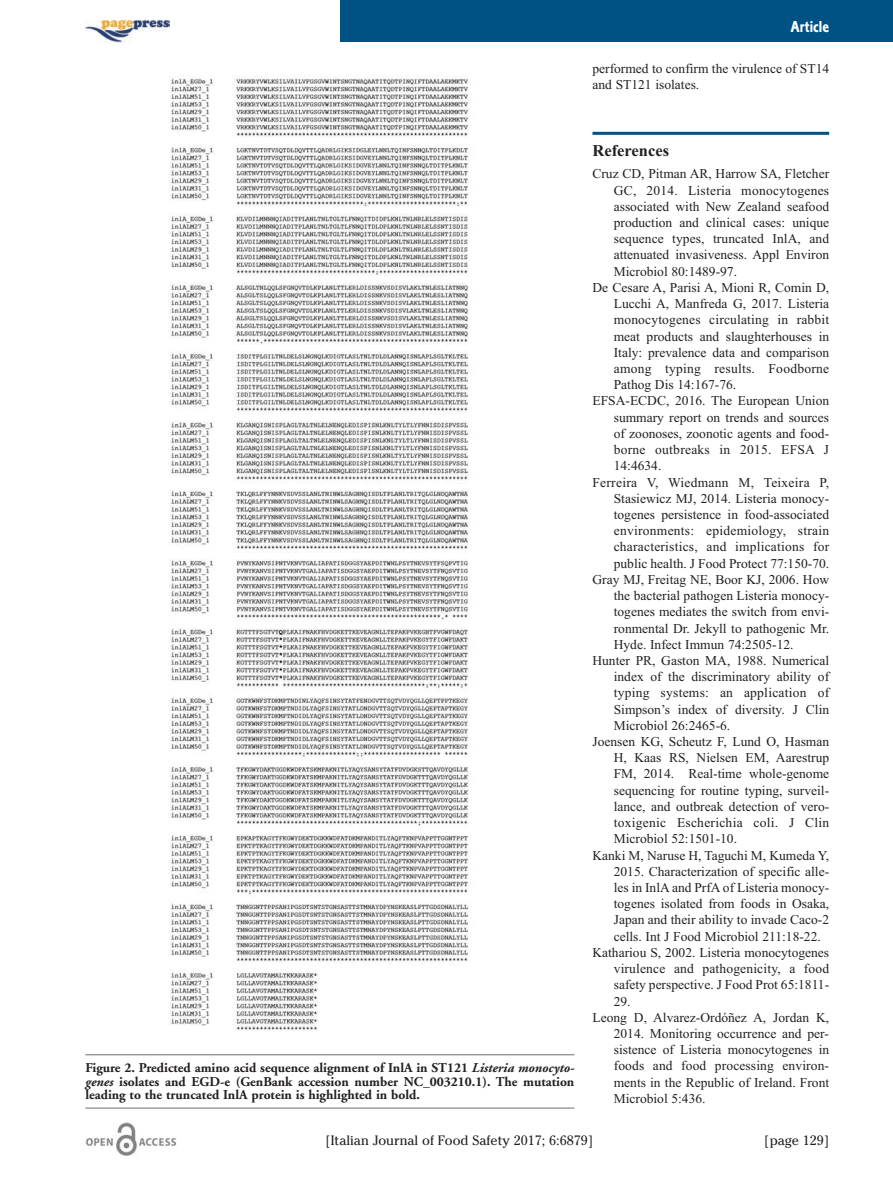
<style>
.page{position:relative;width:893px;height:1191px;background:#fff}
.page>*{position:absolute;margin:0;border:0;box-sizing:border-box;transform-origin:0 0}
.t1{font:700 16.5px "Times New Roman";color:#231f20}
.t2{font:16.5px "Corinthian Bold Condensed Plain";color:#fff}
.t3{font:13.5px/16.2px "Times New Roman";color:#231f20}
.t4{font:13.5px "Times New Roman";letter-spacing:.02em;color:#231f20}
.t5{font:700 13.5px/13.5px "Adobe Garamond";color:#231f20;text-align:justify}
.t6{font:13.5px "Cheltenham";color:#231f20}
.s1{font-style:italic}
</style>
<div class="page">
<hr style="left:592px;top:132px;width:237px;height:3px;background:#005285">
<div style="left:340px;top:0;width:553px;height:42px;background:#005285"></div>
<img style="left:86px;top:1123px;width:91px;height:33px">
<img style="left:85px;top:19px;width:85px;height:24px">
<hr style="left:85px;top:1054px;width:489px;height:1px;background:#6c6d70">
<hr style="left:85px;top:1107px;width:489px;height:1px;background:#6c6d70">
<img style="left:169px;top:76px;width:300px;height:955px">
<p class="t2" style="left:790px;top:21px;width:40px">Article</p>
<p class="t3" style="left:592px;top:60px;width:238px">performed to confirm the virulence of ST14 and ST121 isolates.</p>
<p class="t5" style="left:85px;top:1062px;width:490px">Figure 2. Predicted amino acid sequence alignment of InlA in ST121 <span class="s1">Listeria monocyto&shy;genes</span> isolates and EGD-e (GenBank accession number NC_003210.1). The mutation leading to the truncated InlA protein is highlighted in bold.</p>
<p class="t1" style="left:592px;top:141px;width:78px">References</p>
<p class="t3" style="left:592px;top:166px;width:238px">Cruz CD, Pitman AR, Harrow SA, Fletcher</p>
<p class="t4" style="left:614px;top:182px;width:217px">GC, 2014. Listeria monocytogenes</p>
<p class="t3" style="left:614px;top:198px;width:217px">associated with New Zealand seafood</p>
<p class="t3" style="left:614px;top:214px;width:217px">production and clinical cases: unique</p>
<p class="t3" style="left:614px;top:230px;width:217px">sequence types, truncated InlA, and</p>
<p class="t3" style="left:614px;top:247px;width:217px">attenuated invasiveness. Appl Environ</p>
<p class="t3" style="left:614px;top:263px;width:125px">Microbiol 80:1489-97.</p>
<p class="t3" style="left:592px;top:279px;width:238px">De Cesare A, Parisi A, Mioni R, Comin D,</p>
<p class="t3" style="left:614px;top:295px;width:217px">Lucchi A, Manfreda G, 2017. Listeria</p>
<p class="t3" style="left:614px;top:311px;width:217px">monocytogenes circulating in rabbit</p>
<p class="t3" style="left:614px;top:328px;width:217px">meat products and slaughterhouses in</p>
<p class="t3" style="left:614px;top:344px;width:217px">Italy: prevalence data and comparison</p>
<p class="t4" style="left:614px;top:360px;width:217px">among typing results. Foodborne</p>
<p class="t3" style="left:614px;top:376px;width:124px">Pathog Dis 14:167-76.</p>
<p class="t3" style="left:592px;top:393px;width:238px">EFSA-ECDC, 2016. The European Union</p>
<p class="t3" style="left:614px;top:409px;width:217px">summary report on trends and sources</p>
<p class="t3" style="left:614px;top:425px;width:217px">of zoonoses, zoonotic agents and food-</p>
<p class="t4" style="left:614px;top:441px;width:217px">borne outbreaks in 2015. EFSA J</p>
<p class="t3" style="left:614px;top:457px;width:49px">14:4634.</p>
<p class="t4" style="left:592px;top:474px;width:238px">Ferreira V, Wiedmann M, Teixeira P,</p>
<p class="t3" style="left:614px;top:490px;width:217px">Stasiewicz MJ, 2014. Listeria monocy-</p>
<p class="t3" style="left:614px;top:506px;width:217px">togenes persistence in food-associated</p>
<p class="t4" style="left:614px;top:522px;width:217px">environments: epidemiology, strain</p>
<p class="t3" style="left:614px;top:538px;width:217px">characteristics, and implications for</p>
<p class="t3" style="left:614px;top:555px;width:217px">public health. J Food Protect 77:150-70.</p>
<p class="t3" style="left:592px;top:571px;width:238px">Gray MJ, Freitag NE, Boor KJ, 2006. How</p>
<p class="t3" style="left:614px;top:587px;width:217px">the bacterial pathogen Listeria monocy-</p>
<p class="t3" style="left:614px;top:603px;width:217px">togenes mediates the switch from envi-</p>
<p class="t3" style="left:614px;top:620px;width:217px">ronmental Dr. Jekyll to pathogenic Mr.</p>
<p class="t3" style="left:614px;top:636px;width:181px">Hyde. Infect Immun 74:2505-12.</p>
<p class="t3" style="left:592px;top:652px;width:238px">Hunter PR, Gaston MA, 1988. Numerical</p>
<p class="t3" style="left:614px;top:668px;width:217px">index of the discriminatory ability of</p>
<p class="t4" style="left:614px;top:685px;width:217px">typing systems: an application of</p>
<p class="t3" style="left:614px;top:701px;width:217px">Simpson’s index of diversity. J Clin</p>
<p class="t3" style="left:614px;top:717px;width:118px">Microbiol 26:2465-6.</p>
<p class="t3" style="left:592px;top:733px;width:238px">Joensen KG, Scheutz F, Lund O, Hasman</p>
<p class="t3" style="left:614px;top:749px;width:217px">H, Kaas RS, Nielsen EM, Aarestrup</p>
<p class="t3" style="left:614px;top:765px;width:217px">FM, 2014. Real-time whole-genome</p>
<p class="t3" style="left:614px;top:782px;width:217px">sequencing for routine typing, surveil-</p>
<p class="t3" style="left:614px;top:798px;width:217px">lance, and outbreak detection of vero-</p>
<p class="t4" style="left:614px;top:814px;width:217px">toxigenic Escherichia coli. J Clin</p>
<p class="t3" style="left:614px;top:830px;width:125px">Microbiol 52:1501-10.</p>
<p class="t3" style="left:592px;top:846px;width:238px">Kanki M, Naruse H, Taguchi M, Kumeda Y,</p>
<p class="t3" style="left:614px;top:863px;width:217px">2015. Characterization of specific alle-</p>
<p class="t3" style="left:614px;top:879px;width:217px">les in InlA and PrfA of Listeria monocy-</p>
<p class="t3" style="left:614px;top:895px;width:217px">togenes isolated from foods in Osaka,</p>
<p class="t3" style="left:614px;top:911px;width:217px">Japan and their ability to invade Caco-2</p>
<p class="t3" style="left:614px;top:928px;width:209px">cells. Int J Food Microbiol 211:18-22.</p>
<p class="t3" style="left:592px;top:944px;width:238px">Kathariou S, 2002. Listeria monocytogenes</p>
<p class="t3" style="left:614px;top:960px;width:217px">virulence and pathogenicity, a food</p>
<p class="t3" style="left:614px;top:976px;width:217px">safety perspective. J Food Prot 65:1811-</p>
<p class="t3" style="left:614px;top:992px;width:18px">29.</p>
<p class="t3" style="left:592px;top:1009px;width:238px">Leong D, Alvarez-Ordóñez A, Jordan K,</p>
<p class="t3" style="left:614px;top:1025px;width:217px">2014. Monitoring occurrence and per-</p>
<p class="t3" style="left:614px;top:1041px;width:217px">sistence of Listeria monocytogenes in</p>
<p class="t3" style="left:614px;top:1057px;width:217px">foods and food processing environ-</p>
<p class="t3" style="left:614px;top:1073px;width:217px">ments in the Republic of Ireland. Front</p>
<p class="t3" style="left:614px;top:1090px;width:93px">Microbiol 5:436.</p>
<p class="t6" style="left:325px;top:1132px;width:269px">[Italian Journal of Food Safety 2017; 6:6879]</p>
<p class="t6" style="left:764px;top:1132px;width:66px">[page 129]</p>
</div>
